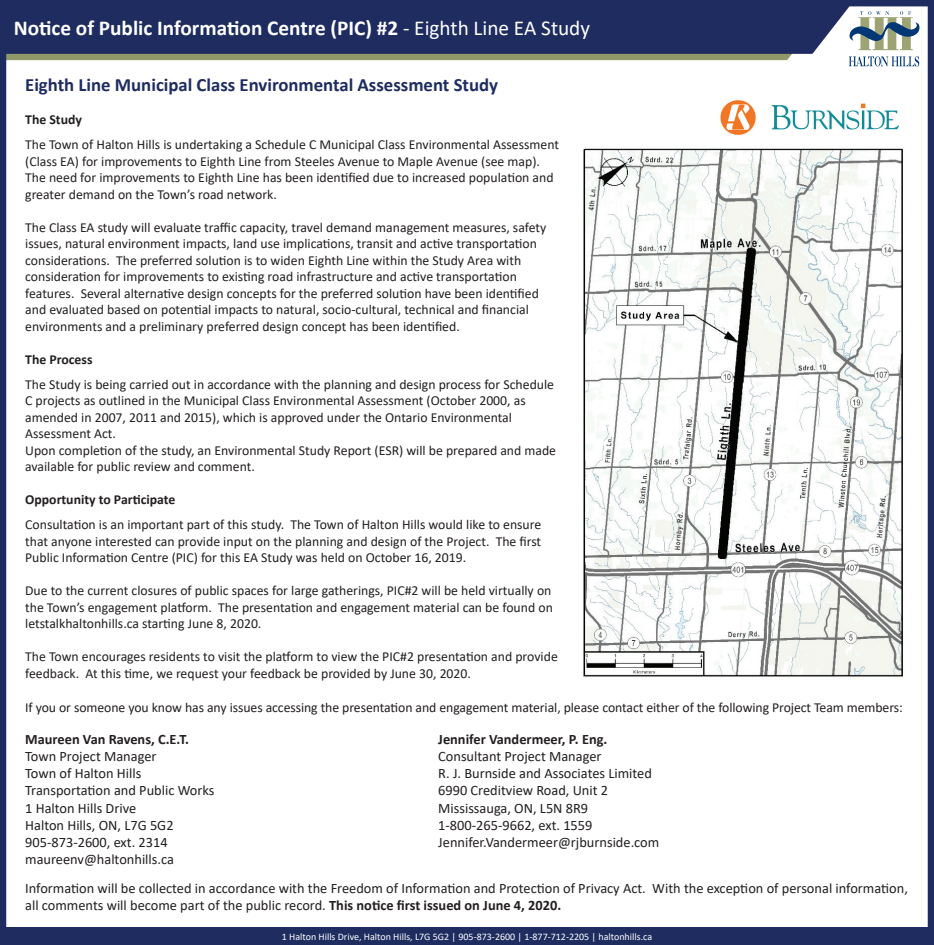
<style>
.page{position:relative;width:934px;height:945px;background:#fff}
.page>*{position:absolute;margin:0;border:0;box-sizing:border-box;transform-origin:0 0}
.t1{font:700 21.25px "Calibri";color:#fff}
.t2{font:700 18.75px "Calibri";color:#1e2c60}
.t3{font:14.38px "Calibri";color:#231f20}
.t4{font:700 14.38px "Calibri";color:#231f20}
.t5{font:13.75px/16.5px "Calibri";color:#231f20}
.t6{font:700 13.75px "Calibri";color:#231f20}
.t7{font:10px "Calibri";color:#fff}
.s1{font-weight:400}
.s2{font-weight:700}
</style>
<div class="page">
<svg style="left:6px;top:54px;width:922px;height:6px;background:#9ca379"></svg>
<div style="left:6px;top:0;width:922px;height:54px;background:#1e2c60"></div>
<svg style="left:849px;top:56px;width:70px;height:10px"></svg>
<svg style="left:849px;top:11px;width:70px;height:39px"></svg>
<div style="left:928px;top:0;width:6px;height:945px;background:#1e2c60"></div>
<div style="left:0;top:0;width:6px;height:945px;background:#1e2c60"></div>
<img style="left:720px;top:100px;width:180px;height:35px">
<img style="left:583px;top:148px;width:320px;height:529px">
<div style="left:0;top:928px;width:934px;height:17px;background:#1e2c60"></div>
<h1 class="t1" style="left:14px;top:13px;width:578px">Notice of Public Information Centre (PIC) #2 <span class="s1">- Eighth Line EA Study</span></h1>
<h2 class="t2" style="left:25px;top:71px;width:474px">Eighth Line Municipal Class Environmental Assessment Study</h2>
<h3 class="t6" style="left:25px;top:110px;width:58px">The Study</h3>
<p class="t5" style="left:25px;top:136px;width:535px">The Town of Halton Hills is undertaking a Schedule C Municipal Class Environmental Assessment (Class EA) for improvements to Eighth Line from Steeles Avenue to Maple Avenue (see map).</p>
<p class="t5" style="left:25px;top:169px;width:530px">The need for improvements to Eighth Line has been identified due to increased population and</p>
<p class="t5" style="left:25px;top:186px;width:253px">greater demand on the Town’s road network.</p>
<p class="t5" style="left:25px;top:219px;width:522px">The Class EA study will evaluate traffic capacity, travel demand management measures, safety issues, natural environment impacts, land use implications, transit and active transportation considerations. The preferred solution is to widen Eighth Line within the Study Area with consideration for improvements to existing road infrastructure and active transportation features. Several alternative design concepts for the preferred solution have been identified and evaluated based on potential impacts to natural, socio-cultural, technical and financial environments and a preliminary preferred design concept has been identified.</p>
<h4 class="t6" style="left:25px;top:350px;width:69px">The Process</h4>
<p class="t5" style="left:25px;top:376px;width:530px">The Study is being carried out in accordance with the planning and design process for Schedule C projects as outlined in the Municipal Class Environmental Assessment (October 2000, as amended in 2007, 2011 and 2015), which is approved under the Ontario Environmental Assessment Act.</p>
<p class="t5" style="left:25px;top:442px;width:532px">Upon completion of the study, an Environmental Study Report (ESR) will be prepared and made</p>
<p class="t5" style="left:25px;top:458px;width:231px">available for public review and comment.</p>
<h4 class="t6" style="left:25px;top:490px;width:152px">Opportunity to Participate</h4>
<p class="t5" style="left:25px;top:516px;width:517px;text-align:justify">Consultation is an important part of this study. The Town of Halton Hills would like to ensure that anyone interested can provide input on the planning and design of the Project. The first Public Information Centre (PIC) for this EA Study was held on October 16, 2019.</p>
<p class="t5" style="left:25px;top:582px;width:528px">Due to the current closures of public spaces for large gatherings, PIC#2 will be held virtually on</p>
<p class="t5" style="left:25px;top:599px;width:529px">the Town’s engagement platform. The presentation and engagement material can be found on letstalkhaltonhills.ca starting June 8, 2020.</p>
<p class="t5" style="left:25px;top:648px;width:534px">The Town encourages residents to visit the platform to view the PIC#2 presentation and provide feedback. At this time, we request your feedback be provided by June 30, 2020.</p>
<p class="t5" style="left:25px;top:698px;width:879px">If you or someone you know has any issues accessing the presentation and engagement material, please contact either of the following Project Team members:</p>
<h4 class="t4" style="left:25px;top:729px;width:165px">Maureen Van Ravens, C.E.T.</h4>
<h4 class="t4" style="left:438px;top:729px;width:171px">Jennifer Vandermeer, P. Eng.</h4>
<p class="t3" style="left:25px;top:746px;width:133px">Town Project Manager</p>
<p class="t3" style="left:438px;top:746px;width:165px">Consultant Project Manager</p>
<p class="t3" style="left:25px;top:763px;width:118px">Town of Halton Hills</p>
<p class="t3" style="left:438px;top:763px;width:215px">R. J. Burnside and Associates Limited</p>
<p class="t3" style="left:25px;top:781px;width:191px">Transportation and Public Works</p>
<p class="t3" style="left:438px;top:781px;width:171px">6990 Creditview Road, Unit 2</p>
<p class="t3" style="left:25px;top:798px;width:113px">1 Halton Hills Drive</p>
<p class="t3" style="left:438px;top:798px;width:151px">Mississauga, ON, L5N 8R9</p>
<p class="t3" style="left:25px;top:815px;width:150px">Halton Hills, ON, L7G 5G2</p>
<p class="t3" style="left:438px;top:815px;width:156px">1-800-265-9662, ext. 1559</p>
<p class="t3" style="left:25px;top:832px;width:144px">905-873-2600, ext. 2314</p>
<p class="t3" style="left:438px;top:832px;width:223px">Jennifer.Vandermeer@rjburnside.com</p>
<p class="t3" style="left:25px;top:850px;width:150px">maureenv@haltonhills.ca</p>
<p class="t3" style="left:25px;top:878px;width:884px">Information will be collected in accordance with the Freedom of Information and Protection of Privacy Act. With the exception of personal information,</p>
<p class="t3" style="left:25px;top:895px;width:537px">all comments will become part of the public record. <span class="s2">This notice first issued on June 4, 2020.</span></p>
<p class="t7" style="left:282px;top:930px;width:372px">1 Halton Hills Drive, Halton Hills, L7G 5G2 | 905-873-2600 | 1-877-712-2205 | haltonhills.ca</p>
</div>
